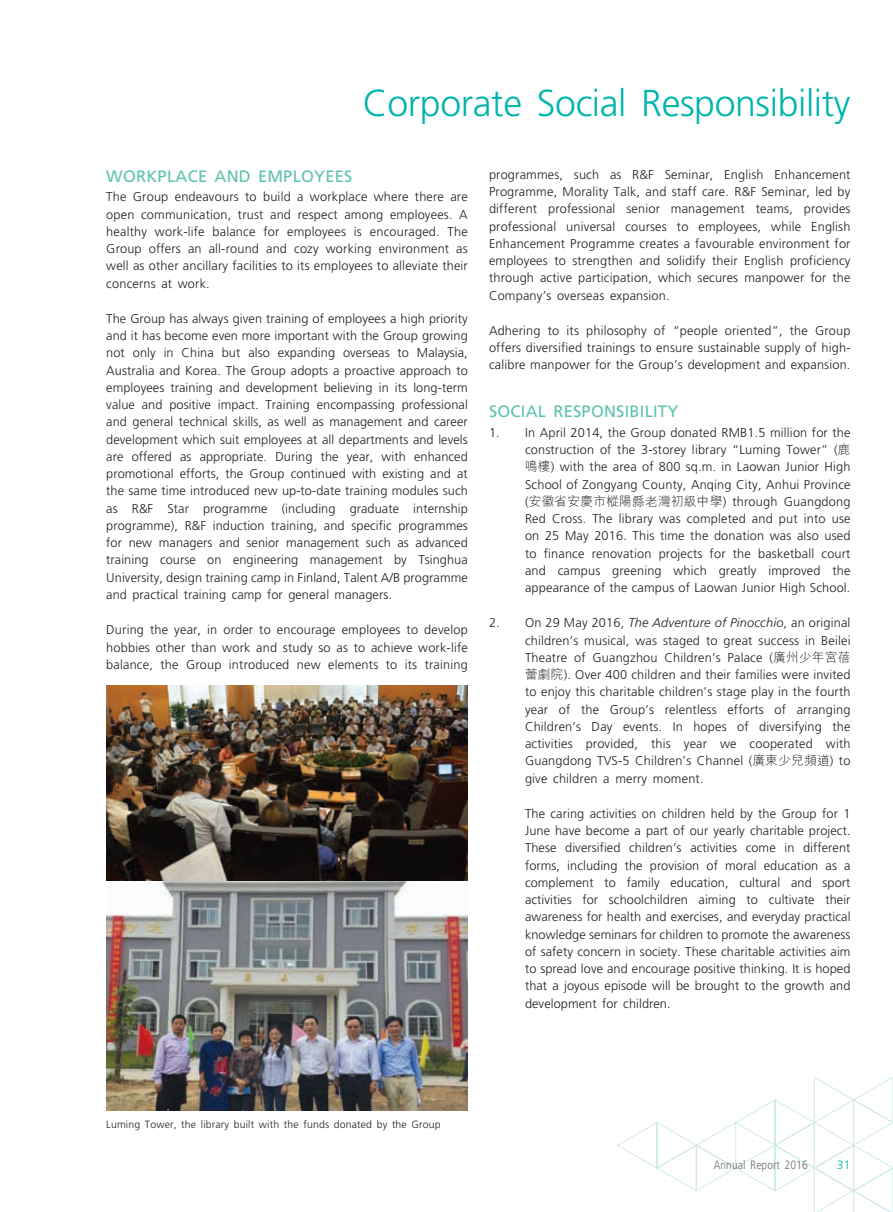
<style>
.page{position:relative;width:893px;height:1212px;background:#fff}
.page>*{position:absolute;margin:0;border:0;box-sizing:border-box;transform-origin:0 0}
.t1{font:300 37.5px "Frutiger LT Std";letter-spacing:-.01em;color:#00b5ac}
._03_H1{font:16.5px "Frutiger LT Std";letter-spacing:.015em;color:#5dc3ad}
._11_P0{font:300 12.75px/17.2px "Frutiger LT Std";letter-spacing:.015em;color:#231f20;text-align:justify}
._07_IN0{font:300 12.75px/17.2px "Frutiger LT Std";letter-spacing:.015em;color:#231f20;text-align:justify}
._12___P2{font:300 12.75px/17.2px "Frutiger LT Std";letter-spacing:.005em;color:#231f20;text-align:justify}
.t2{font:300 condensed 12px "Frutiger LT Std";letter-spacing:.01em;color:#6c6d70}
.t3{font:300 12px "Frutiger LT Std";color:#00b5ac}
._11_P0-2{font:300 10.5px "Frutiger LT Std";letter-spacing:.015em;color:#231f20}
.s1{font-family:"M Hei HK"}
.s2{font-style:italic}
</style>
<div class="page">
<svg style="left:617px;top:1076px;width:276px;height:136px"></svg>
<img style="left:106px;top:686px;width:362px;height:424px">
<h1 class="t1" style="left:363px;top:82px;width:489px">Corporate Social Responsibility</h1>
<p class="_03_H1" style="left:106px;top:167px;width:248px">WORKPLACE AND EMPLOYEES</p>
<p class="_11_P0" style="left:106px;top:189px;width:363px">The Group endeavours to build a workplace where there are open communication, trust and respect among employees. A healthy work-life balance for employees is encouraged. The Group offers an all-round and cozy working environment as well as other ancillary facilities to its employees to alleviate their concerns at work.</p>
<p class="_11_P0" style="left:106px;top:310px;width:363px">The Group has always given training of employees a high priority and it has become even more important with the Group growing not only in China but also expanding overseas to Malaysia, Australia and Korea. The Group adopts a proactive approach to employees training and development believing in its long-term value and positive impact. Training encompassing professional and general technical skills, as well as management and career development which suit employees at all departments and levels are offered as appropriate. During the year, with enhanced promotional efforts, the Group continued with existing and at the same time introduced new up-to-date training modules such as R&amp;F Star programme (including graduate internship programme), R&amp;F induction training, and specific programmes for new managers and senior management such as advanced training course on engineering management by Tsinghua University, design training camp in Finland, Talent A/B programme and practical training camp for general managers.</p>
<p class="_11_P0" style="left:106px;top:621px;width:363px">During the year, in order to encourage employees to develop hobbies other than work and study so as to achieve work-life balance, the Group introduced new elements to its training</p>
<p class="_11_P0" style="left:489px;top:166px;width:363px">programmes, such as R&amp;F Seminar, English Enhancement Programme, Morality Talk, and staff care. R&amp;F Seminar, led by different professional senior management teams, provides professional universal courses to employees, while English Enhancement Programme creates a favourable environment for employees to strengthen and solidify their English proficiency through active participation, which secures manpower for the Company’s overseas expansion.</p>
<p class="_11_P0" style="left:489px;top:322px;width:363px">Adhering to its philosophy of “people oriented”, the Group offers diversified trainings to ensure sustainable supply of high&shy;calibre manpower for the Group’s development and expansion.</p>
<p class="_03_H1" style="left:489px;top:402px;width:191px">SOCIAL RESPONSIBILITY</p>
<p class="_07_IN0" style="left:525px;top:424px;width:327px;text-indent:-36px">1. In April 2014, the Group donated RMB1.5 million for the construction of the 3-storey library “Luming Tower” (<span class="s1">鹿鳴樓</span>) with the area of 800 sq.m. in Laowan Junior High School of Zongyang County, Anqing City, Anhui Province (<span class="s1">安徽省安慶市樅陽縣老灣初級中學</span>) through Guangdong Red Cross. The library was completed and put into use on 25 May 2016. This time the donation was also used to finance renovation projects for the basketball court and campus greening which greatly improved the appearance of the campus of Laowan Junior High School.</p>
<p class="_07_IN0" style="left:525px;top:614px;width:327px;text-indent:-36px">2. On 29 May 2016, <span class="s2">The Adventure of Pinocchio</span>, an original children’s musical, was staged to great success in Beilei Theatre of Guangzhou Children’s Palace (<span class="s1">廣州少年宮蓓蕾劇院</span>). Over 400 children and their families were invited to enjoy this charitable children’s stage play in the fourth year of the Group’s relentless efforts of arranging Children’s Day events. In hopes of diversifying the activities provided, this year we cooperated with Guangdong TVS-5 Children’s Channel (<span class="s1">廣東少兒頻道</span>) to give children a merry moment.</p>
<p class="_12___P2" style="left:525px;top:805px;width:327px">The caring activities on children held by the Group for 1<br>June have become a part of our yearly charitable project.<br>These diversified children’s activities come in different forms, including the provision of moral education as a complement to family education, cultural and sport activities for schoolchildren aiming to cultivate their awareness for health and exercises, and everyday practical knowledge seminars for children to promote the awareness of safety concern in society. These charitable activities aim to spread love and encourage positive thinking. It is hoped that a joyous episode will be brought to the growth and development for children.</p>
<p class="_11_P0-2" style="left:106px;top:1118px;width:336px">Luming Tower, the library built with the funds donated by the Group</p>
<p class="t2" style="left:714px;top:1158px;width:96px">Annual Report 2016</p>
<p class="t3" style="left:837px;top:1158px;width:15px">31</p>
</div>
